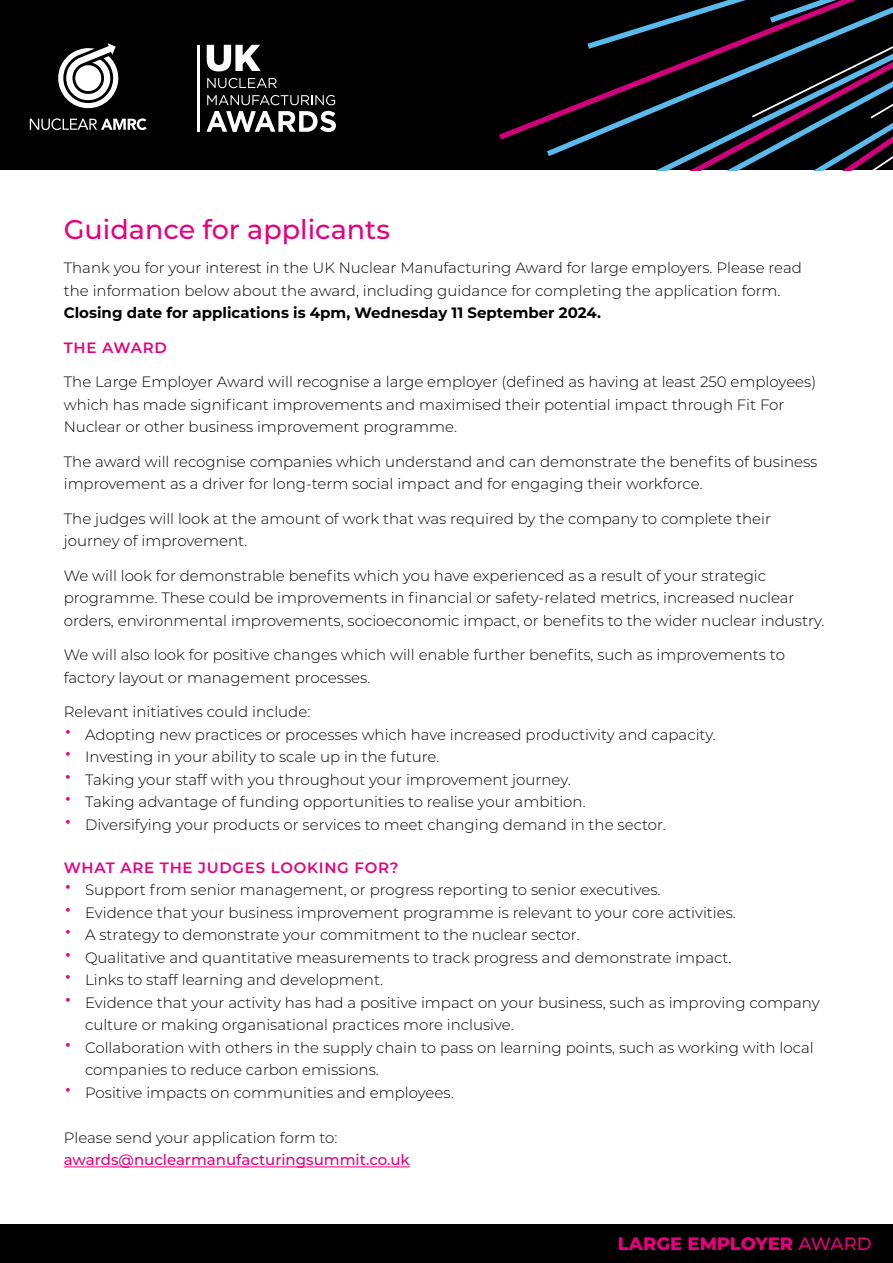
<style>
.page{position:relative;width:893px;height:1263px;background:#fff}
.page>*{position:absolute;margin:0;border:0;box-sizing:border-box;transform-origin:0 0}
.t1{font:500 27px "Montserrat";color:#e6007d}
.t2{font:800 18px "Montserrat";color:#e6007d}
.t3{font:300 15px/22.5px "Montserrat";color:#000}
.t4{font:700 15px "Montserrat";color:#000}
.t5{font:500 15px "Montserrat";color:#e6007d}
.t6{font:600 15px "Montserrat";letter-spacing:.05em;color:#e6007d}
.s1{font-size:30px;color:#e6007d}
.s2{font-weight:500}
</style>
<div class="page">
<div style="left:0;top:1225px;width:893px;height:38px;background:#000"></div>
<div style="left:0;top:0;width:539px;height:170px;background:#000"></div>
<div style="left:493px;top:0;width:89px;height:144px;background:#000"></div>
<svg style="left:582px;top:0;width:311px;height:170px;background:#171521"></svg>
<svg style="left:207px;top:78px;width:70px;height:10px"></svg>
<svg style="left:207px;top:95px;width:128px;height:10px"></svg>
<svg style="left:206px;top:111px;width:130px;height:21px"></svg>
<svg style="left:207px;top:45px;width:54px;height:26px"></svg>
<hr style="left:197px;top:45px;width:3px;height:87px;background:#fff">
<svg style="left:54px;top:43px;width:67px;height:69px"></svg>
<svg style="left:30px;top:118px;width:117px;height:12px"></svg>
<hr style="left:64px;top:1166px;width:346px;height:1px;background:#e6007d">
<h1 class="t1" style="left:64px;top:210px;width:328px">Guidance for applicants</h1>
<p class="t3" style="left:64px;top:256px;width:740px">Thank you for your interest in the UK Nuclear Manufacturing Award for large employers. Please read the information below about the award, including guidance for completing the application form.</p>
<p class="t4" style="left:64px;top:302px;width:539px">Closing date for applications is 4pm, Wednesday 11 September 2024.</p>
<p class="t6" style="left:64px;top:337px;width:105px">THE AWARD</p>
<p class="t3" style="left:64px;top:370px;width:754px">The Large Employer Award will recognise a large employer (defined as having at least 250 employees) which has made significant improvements and maximised their potential impact through Fit For<br>Nuclear or other business improvement programme.</p>
<p class="t3" style="left:64px;top:450px;width:755px">The award will recognise companies which understand and can demonstrate the benefits of business improvement as a driver for long-term social impact and for engaging their workforce.</p>
<p class="t3" style="left:64px;top:507px;width:709px">The judges will look at the amount of work that was required by the company to complete their journey of improvement.</p>
<p class="t3" style="left:64px;top:564px;width:762px">We will look for demonstrable benefits which you have experienced as a result of your strategic programme. These could be improvements in financial or safety-related metrics, increased nuclear orders, environmental improvements, socioeconomic impact, or benefits to the wider nuclear industry.</p>
<p class="t3" style="left:64px;top:643px;width:723px">We will also look for positive changes which will enable further benefits, such as improvements to factory layout or management processes.</p>
<p class="t3" style="left:64px;top:700px;width:248px">Relevant initiatives could include:</p>
<p class="t3" style="left:64px;top:723px;width:654px"><span class="s1">•</span> Adopting new practices or processes which have increased productivity and capacity.</p>
<p class="t3" style="left:64px;top:745px;width:377px"><span class="s1">•</span> Investing in your ability to scale up in the future.</p>
<p class="t3" style="left:64px;top:768px;width:508px"><span class="s1">•</span> Taking your staff with you throughout your improvement journey.</p>
<p class="t3" style="left:64px;top:790px;width:523px"><span class="s1">•</span> Taking advantage of funding opportunities to realise your ambition.</p>
<p class="t3" style="left:64px;top:813px;width:603px"><span class="s1">•</span> Diversifying your products or services to meet changing demand in the sector.</p>
<p class="t6" style="left:64px;top:857px;width:336px">WHAT ARE THE JUDGES LOOKING FOR?</p>
<p class="t3" style="left:64px;top:878px;width:598px"><span class="s1">•</span> Support from senior management, or progress reporting to senior executives.</p>
<p class="t3" style="left:64px;top:901px;width:674px"><span class="s1">•</span> Evidence that your business improvement programme is relevant to your core activities.</p>
<p class="t3" style="left:64px;top:923px;width:517px"><span class="s1">•</span> A strategy to demonstrate your commitment to the nuclear sector.</p>
<p class="t3" style="left:64px;top:946px;width:669px"><span class="s1">•</span> Qualitative and quantitative measurements to track progress and demonstrate impact.</p>
<p class="t3" style="left:64px;top:968px;width:321px"><span class="s1">•</span> Links to staff learning and development.</p>
<p class="t3" style="left:85px;top:991px;width:736px;text-indent:-21px"><span class="s1">•</span> Evidence that your activity has had a positive impact on your business, such as improving company culture or making organisational practices more inclusive.</p>
<p class="t3" style="left:85px;top:1036px;width:730px;text-indent:-21px"><span class="s1">•</span> Collaboration with others in the supply chain to pass on learning points, such as working with local companies to reduce carbon emissions.</p>
<p class="t3" style="left:64px;top:1081px;width:391px"><span class="s1">•</span> Positive impacts on communities and employees.</p>
<p class="t3" style="left:64px;top:1126px;width:275px">Please send your application form to:</p>
<p class="t5" style="left:64px;top:1149px;width:348px">awards@nuclearmanufacturingsummit.co.uk</p>
<p class="t2" style="left:618px;top:1230px;width:255px">LARGE EMPLOYER <span class="s2">AWARD</span></p>
</div>
